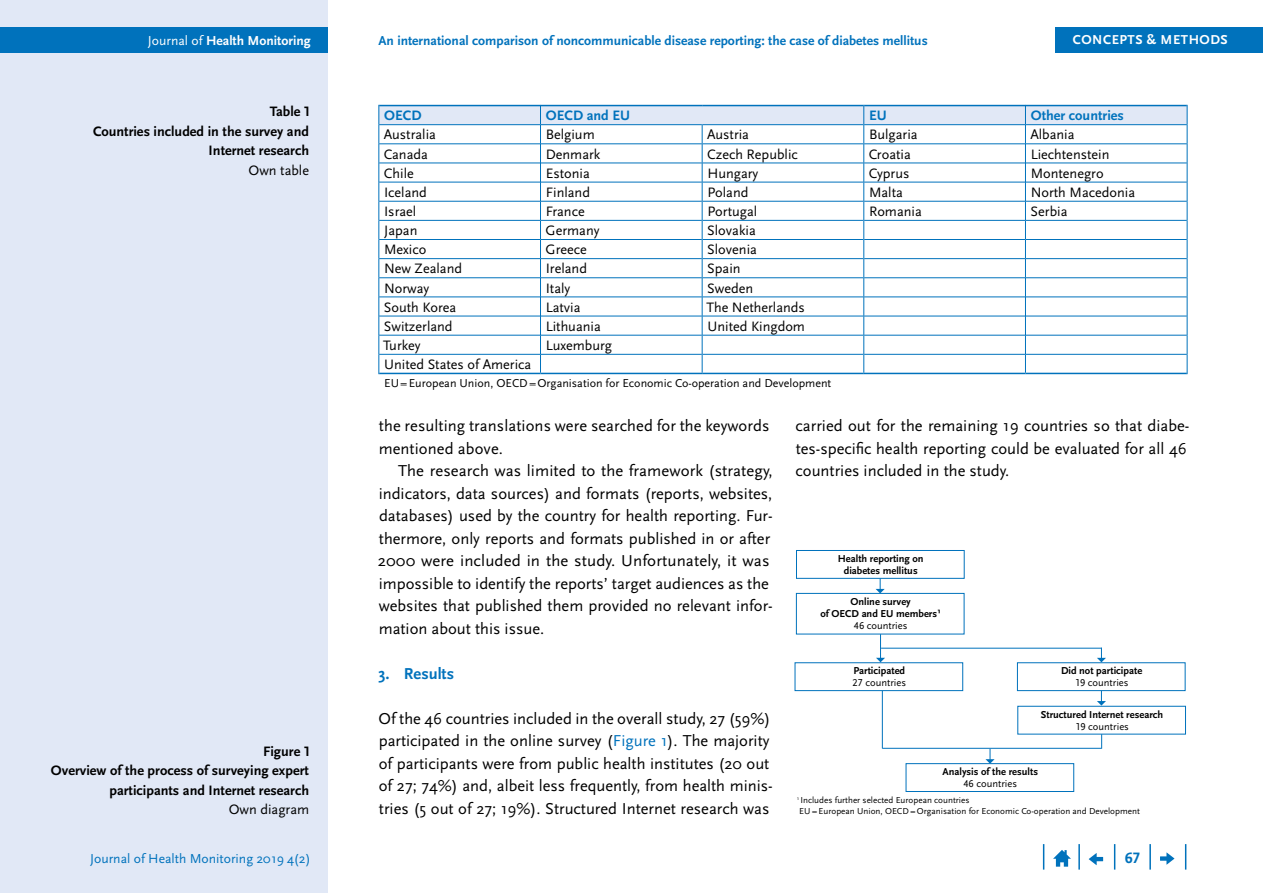
<style>
.page{position:relative;width:1263px;height:893px;background:#fff}
.page>*{position:absolute;margin:0;border:0;box-sizing:border-box;transform-origin:0 0}
.t1{font:16.5px/22.5px "Scala Sans Pro";color:#000}
.t2{font:700 16.5px "Scala Sans Pro";color:#0072bc}
.t3{font:700 15.75px "Scala Sans Pro";color:#0072bc}
.t4{font:14.25px "Scala Sans Pro";color:#000}
.t5{font:700 14.25px/19.5px "Scala Sans Pro";color:#000;text-align:right}
.t6{font:700 14.25px "Scala Sans Pro";color:#0072bc}
.t7{font:700 13.65px "Scala Sans Pro";color:#0072bc}
.t8{font:13.65px "Scala Sans Pro";color:#0072bc}
.t9{font:700 13.65px "Scala Sans Pro";color:#fff}
.t10{font:700 13.5px "Scala Sans Pro";letter-spacing:.04em;color:#fff}
.t11{font:12px "Scala Sans Pro";color:#000}
.t12{font:700 10.5px/12px "Scala Sans Pro";color:#000;text-align:center}
.t13{font:10.5px "Scala Sans Pro";color:#000}
.t14{font:9px/10.5px "Scala Sans Pro";color:#000}
.s1{font-weight:400}
.s2{color:#0072bc}
</style>
<div class="page">
<div style="left:0;top:0;width:327px;height:893px;background:#e1e8f6"></div>
<div style="left:1055px;top:28px;width:208px;height:25px;background:#0072bc"></div>
<div style="left:0;top:28px;width:327px;height:25px;background:#0072bc"></div>
<svg style="left:1185px;top:844px;width:1px;height:26px"></svg>
<hr style="left:1149px;top:844px;width:2px;height:26px;background:#0072bc">
<svg style="left:1114px;top:844px;width:1px;height:26px"></svg>
<hr style="left:1078px;top:844px;width:2px;height:26px;background:#0072bc">
<svg style="left:1043px;top:844px;width:1px;height:26px"></svg>
<svg style="left:1053px;top:850px;width:18px;height:17px"></svg>
<svg style="left:1089px;top:853px;width:14px;height:12px"></svg>
<svg style="left:1160px;top:852px;width:14px;height:13px"></svg>
<svg style="left:378px;top:105px;width:810px;height:269px"></svg>
<hr style="left:379px;top:373px;width:161px;height:1px;background:#0072bc">
<hr style="left:540px;top:373px;width:162px;height:1px;background:#0072bc">
<hr style="left:702px;top:373px;width:162px;height:1px;background:#0072bc">
<hr style="left:864px;top:373px;width:161px;height:1px;background:#0072bc">
<hr style="left:1025px;top:373px;width:162px;height:1px;background:#0072bc">
<div style="left:796px;top:550px;width:168px;height:29px;border:1px solid #0072bc"></div>
<div style="left:796px;top:593px;width:168px;height:41px;border:1px solid #0072bc"></div>
<div style="left:1017px;top:662px;width:168px;height:29px;border:1px solid #0072bc"></div>
<div style="left:906px;top:763px;width:168px;height:29px;border:1px solid #0072bc"></div>
<div style="left:795px;top:662px;width:168px;height:29px;border:1px solid #0072bc"></div>
<svg style="left:1097px;top:691px;width:9px;height:15px"></svg>
<svg style="left:985px;top:749px;width:9px;height:15px"></svg>
<svg style="left:875px;top:578px;width:10px;height:15px"></svg>
<svg style="left:876px;top:634px;width:9px;height:28px"></svg>
<hr style="left:881px;top:648px;width:220px;height:1px;background:#0072bc">
<svg style="left:1097px;top:648px;width:9px;height:14px"></svg>
<hr style="left:882px;top:748px;width:220px;height:1px;background:#0072bc">
<svg style="left:1101px;top:734px;width:1px;height:15px"></svg>
<hr style="left:882px;top:691px;width:1px;height:57px;background:#0072bc">
<p class="t9" style="left:148px;top:33px;width:164px"><span class="s1">Journal of</span> Health Monitoring</p>
<p class="t5" style="left:93px;top:102px;width:218px">Table 1<br>Countries included in the survey and<br>Internet research</p>
<p class="t4" style="left:249px;top:162px;width:62px">Own table</p>
<p class="t5" style="left:51px;top:741px;width:260px">Figure 1<br>Overview of the process of surveying expert participants and Internet research</p>
<p class="t4" style="left:229px;top:801px;width:82px">Own diagram</p>
<p class="t8" style="left:90px;top:850px;width:222px">Journal of Health Monitoring 2019 4(2)</p>
<p class="t7" style="left:378px;top:33px;width:551px">An international comparison of noncommunicable disease reporting: the case of diabetes mellitus</p>
<p class="t10" style="left:1073px;top:32px;width:157px">CONCEPTS &amp; METHODS</p>
<p class="t6" style="left:384px;top:107px;width:39px">OECD</p>
<p class="t6" style="left:546px;top:107px;width:86px">OECD and EU</p>
<p class="t6" style="left:869px;top:107px;width:19px">EU</p>
<p class="t6" style="left:1031px;top:107px;width:95px">Other countries</p>
<p class="t4" style="left:384px;top:126px;width:54px">Australia</p>
<p class="t4" style="left:546px;top:126px;width:51px">Belgium</p>
<p class="t4" style="left:707px;top:126px;width:44px">Austria</p>
<p class="t4" style="left:869px;top:126px;width:50px">Bulgaria</p>
<p class="t4" style="left:1030px;top:126px;width:46px">Albania</p>
<p class="t4" style="left:384px;top:146px;width:45px">Canada</p>
<p class="t4" style="left:546px;top:146px;width:56px">Denmark</p>
<p class="t4" style="left:707px;top:146px;width:92px">Czech Republic</p>
<p class="t4" style="left:869px;top:146px;width:43px">Croatia</p>
<p class="t4" style="left:1031px;top:146px;width:80px">Liechtenstein</p>
<p class="t4" style="left:384px;top:165px;width:31px">Chile</p>
<p class="t4" style="left:546px;top:165px;width:46px">Estonia</p>
<p class="t4" style="left:707px;top:165px;width:53px">Hungary</p>
<p class="t4" style="left:869px;top:165px;width:42px">Cyprus</p>
<p class="t4" style="left:1031px;top:165px;width:75px">Montenegro</p>
<p class="t4" style="left:384px;top:184px;width:44px">Iceland</p>
<p class="t4" style="left:546px;top:184px;width:46px">Finland</p>
<p class="t4" style="left:707px;top:184px;width:43px">Poland</p>
<p class="t4" style="left:869px;top:184px;width:35px">Malta</p>
<p class="t4" style="left:1031px;top:184px;width:106px">North Macedonia</p>
<p class="t4" style="left:384px;top:203px;width:34px">Israel</p>
<p class="t4" style="left:546px;top:203px;width:40px">France</p>
<p class="t4" style="left:707px;top:203px;width:51px">Portugal</p>
<p class="t4" style="left:869px;top:203px;width:54px">Romania</p>
<p class="t4" style="left:1030px;top:203px;width:38px">Serbia</p>
<p class="t4" style="left:384px;top:222px;width:35px">Japan</p>
<p class="t4" style="left:546px;top:222px;width:55px">Germany</p>
<p class="t4" style="left:707px;top:222px;width:50px">Slovakia</p>
<p class="t4" style="left:384px;top:241px;width:44px">Mexico</p>
<p class="t4" style="left:546px;top:241px;width:43px">Greece</p>
<p class="t4" style="left:707px;top:241px;width:51px">Slovenia</p>
<p class="t4" style="left:384px;top:260px;width:80px">New Zealand</p>
<p class="t4" style="left:546px;top:260px;width:43px">Ireland</p>
<p class="t4" style="left:707px;top:260px;width:35px">Spain</p>
<p class="t4" style="left:384px;top:280px;width:47px">Norway</p>
<p class="t4" style="left:546px;top:280px;width:26px">Italy</p>
<p class="t4" style="left:707px;top:280px;width:47px">Sweden</p>
<p class="t4" style="left:384px;top:299px;width:74px">South Korea</p>
<p class="t4" style="left:546px;top:299px;width:36px">Latvia</p>
<p class="t4" style="left:706px;top:299px;width:100px">The Netherlands</p>
<p class="t4" style="left:384px;top:318px;width:70px">Switzerland</p>
<p class="t4" style="left:546px;top:318px;width:57px">Lithuania</p>
<p class="t4" style="left:707px;top:318px;width:99px">United Kingdom</p>
<p class="t4" style="left:383px;top:337px;width:39px">Turkey</p>
<p class="t4" style="left:546px;top:337px;width:68px">Luxemburg</p>
<p class="t4" style="left:384px;top:356px;width:149px">United States of America</p>
<p class="t11" style="left:384px;top:376px;width:448px">EU = European Union, OECD = Organisation for Economic Co-operation and Development</p>
<p class="t1" style="left:379px;top:414px;width:392px">the resulting translations were searched for the keywords mentioned above.</p>
<p class="t1" style="left:378px;top:459px;width:396px;text-indent:20px">The research was limited to the framework (strategy, indicators, data sources) and formats (reports, websites, databases) used by the country for health reporting. Fur&shy;thermore, only reports and formats published in or after 2000 were included in the study. Unfortunately, it was impossible to identify the reports’ target audiences as the websites that published them provided no relevant infor&shy;mation about this issue.</p>
<p class="t2" style="left:378px;top:663px;width:77px">3. Results</p>
<p class="t1" style="left:378px;top:707px;width:396px">Of the 46 countries included in the overall study, 27 (59%) participated in the online survey (<span class="s2">Figure 1</span>). The majority of participants were from public health institutes (20 out of 27; 74%) and, albeit less frequently, from health minis&shy;tries (5 out of 27; 19%). Structured Internet research was</p>
<p class="t1" style="left:795px;top:414px;width:395px">carried out for the remaining 19 countries so that diabe&shy;tes-specific health reporting could be evaluated for all 46 countries included in the study.</p>
<p class="t12" style="left:838px;top:552px;width:87px">Health reporting on diabetes mellitus</p>
<p class="t12" style="left:820px;top:595px;width:122px">Online survey<br>of OECD and EU members¹</p>
<p class="t13" style="left:854px;top:619px;width:55px">46 countries</p>
<p class="t12" style="left:853px;top:665px;width:53px">Participated</p>
<p class="t13" style="left:852px;top:676px;width:55px">27 countries</p>
<p class="t12" style="left:1061px;top:665px;width:83px">Did not participate</p>
<p class="t13" style="left:1075px;top:676px;width:55px">19 countries</p>
<p class="t12" style="left:1041px;top:708px;width:124px">Structured Internet research</p>
<p class="t13" style="left:1075px;top:720px;width:55px">19 countries</p>
<p class="t12" style="left:942px;top:766px;width:97px">Analysis of the results</p>
<p class="t13" style="left:963px;top:777px;width:55px">46 countries</p>
<p class="t14" style="left:797px;top:795px;width:344px"><sup>1</sup> Includes further selected European countries<br>EU = European Union, OECD = Organisation for Economic Co-operation and Development</p>
<p class="t3" style="left:1125px;top:849px;width:16px">67</p>
</div>
